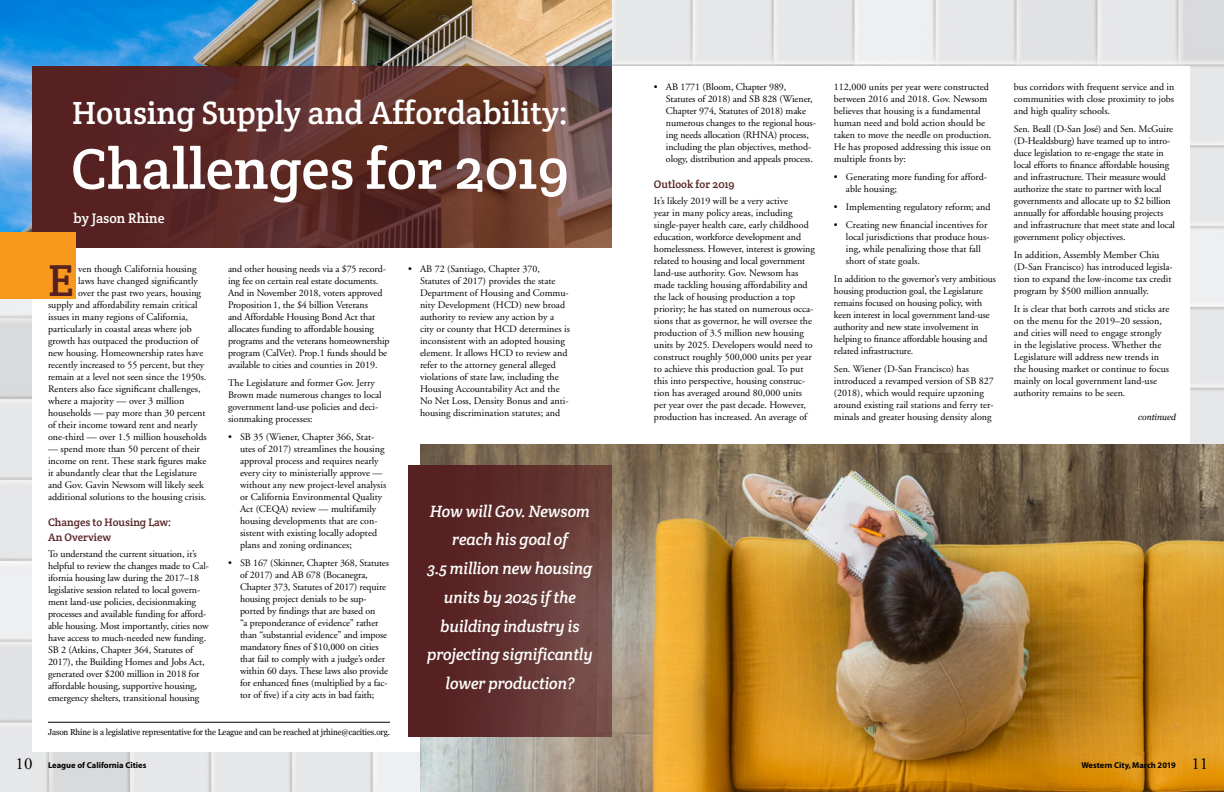
<style>
.page{position:relative;width:1224px;height:792px;background:#fff}
.page>*{position:absolute;margin:0;border:0;box-sizing:border-box;transform-origin:0 0}
.t1{font:57.6px "Crete Round";color:#fff}
.t2{font:45.3px "Crete Round";color:#572121}
.t3{font:32.5px "Crete Round";color:#fff}
.t4{font:italic 16.6px/28.8px "Crete Round";letter-spacing:-.01em;color:#fff;text-align:center;scale:.96 1}
.t5{font:14px "Crete Round";color:#fff}
.t6{font:11px/15px "Crete Round";color:#572121}
.t7{font:10px/12px "Adobe Garamond";color:#000}
.t8{font:8.5px "Georgia";letter-spacing:-.015em;color:#000;scale:.95 1}
.t9{font:700 8.5px "Myriad";color:#000}
.t10{font:italic 8.5px "Georgia";color:#000}
.s1{font-family:"Adobe Garamond Pro"}
.s2{font-family:"Adobe Garamond Pro";font-weight:400;font-size:17px}
</style>
<div class="page">
<img style="left:0;top:0;width:1224px;height:792px">
<div style="left:33px;top:66px;width:579px;height:686px;background:#fff"></div>
<hr style="left:48px;top:722px;width:342px;height:1px;background:#000">
<img style="left:420px;top:445px;width:804px;height:347px">
<img style="left:0;top:0;width:612px;height:232px">
<svg style="left:33px;top:66px;width:579px;height:181px;background:#60312c"></svg>
<div style="left:0;top:232px;width:75px;height:67px;background:#f8991d"></div>
<div style="left:408px;top:465px;width:204px;height:272px;background:linear-gradient(to right,#51181a,#734d47)"></div>
<img style="left:612px;top:66px;width:577px;height:686px">
<p class="t3" style="left:72px;top:92px;width:498px">Housing Supply and Affordability:</p>
<p class="t1" style="left:71px;top:132px;width:500px">Challenges for 2019</p>
<p class="t5" style="left:74px;top:209px;width:92px">by Jason Rhine</p>
<p class="t2" style="left:48px;top:251px;width:27px">E</p>
<p class="t7" style="left:78px;top:263px;width:120px">ven though California housing</p>
<p class="t7" style="left:78px;top:275px;width:121px">laws have changed significantly</p>
<p class="t7" style="left:78px;top:287px;width:124px">over the past two years, housing</p>
<p class="t7" style="left:48px;top:299px;width:151px">supply and affordability remain critical</p>
<p class="t7" style="left:48px;top:311px;width:141px">issues in many regions of California,</p>
<p class="t7" style="left:48px;top:323px;width:145px">particularly in coastal areas where job</p>
<p class="t7" style="left:48px;top:335px;width:152px">growth has outpaced the production of</p>
<p class="t7" style="left:48px;top:347px;width:157px">new housing. Homeownership rates have</p>
<p class="t7" style="left:48px;top:359px;width:158px">recently increased to 55 percent, but they</p>
<p class="t7" style="left:48px;top:371px;width:160px">remain at a level not seen since the 1950s.</p>
<p class="t7" style="left:48px;top:383px;width:154px">Renters also face significant challenges,</p>
<p class="t7" style="left:48px;top:395px;width:138px">where a majority — over 3 million</p>
<p class="t7" style="left:48px;top:407px;width:159px">households — pay more than 30 percent</p>
<p class="t7" style="left:48px;top:419px;width:151px">of their income toward rent and nearly</p>
<p class="t7" style="left:48px;top:431px;width:160px">one-third — over 1.5 million households</p>
<p class="t7" style="left:48px;top:443px;width:160px">— spend more than 50 percent of their income on rent. These stark figures make it abundantly clear that the Legislature and Gov. Gavin Newsom will likely seek additional solutions to the housing crisis.</p>
<p class="t6" style="left:48px;top:514px;width:125px">Changes to Housing Law:<br>An Overview</p>
<p class="t7" style="left:48px;top:548px;width:162px">To understand the current situation, it’s helpful to review the changes made to Cal&shy;ifornia housing law during the 2017–18 legislative session related to local govern&shy;ment land-use policies, decisionmaking processes and available funding for afford&shy;able housing. Most importantly, cities now have access to much-needed new funding.<br>SB 2 (Atkins, Chapter 364, Statutes of 2017), the Building Homes and Jobs Act, generated over $200 million in 2018 for affordable housing, supportive housing, emergency shelters, transitional housing</p>
<p class="t7" style="left:228px;top:263px;width:163px">and other housing needs via a $75 record&shy;ing fee on certain real estate documents.<br>And in November 2018, voters approved Proposition 1, the $4 billion Veterans<br>and Affordable Housing Bond Act that allocates funding to affordable housing programs and the veterans homeownership program (CalVet). Prop. 1 funds should be available to cities and counties in 2019.</p>
<p class="t7" style="left:228px;top:377px;width:155px">The Legislature and former Gov. Jerry Brown made numerous changes to local government land-use policies and deci&shy;sionmaking processes:</p>
<p class="t7" style="left:240px;top:431px;width:148px;text-indent:-12px"><span class="s1">•</span> SB 35 (Wiener, Chapter 366, Stat&shy;utes of 2017) streamlines the housing approval process and requires nearly every city to ministerially approve — without any new project-level analysis or California Environmental Quality Act (CEQA) review — multifamily housing developments that are con&shy;sistent with existing locally adopted plans and zoning ordinances;</p>
<p class="t7" style="left:240px;top:557px;width:151px;text-indent:-12px"><span class="s1">•</span> SB 167 (Skinner, Chapter 368, Statutes of 2017) and AB 678 (Bocanegra, Chapter 373, Statutes of 2017) require housing project denials to be sup&shy;ported by findings that are based on<br>“a preponderance of evidence” rather than “substantial evidence” and impose mandatory fines of $10,000 on cities that fail to comply with a judge’s order within 60 days. These laws also provide for enhanced fines (multiplied by a fac&shy;tor of five) if a city acts in bad faith;</p>
<p class="t8" style="left:48px;top:726px;width:361px">Jason Rhine is a legislative representative for the League and can be reached at jrhine@cacities.org.</p>
<p class="t9" style="left:16px;top:761px;width:132px"><span class="s2">10</span> League of California Cities</p>
<p class="t7" style="left:420px;top:263px;width:151px;text-indent:-12px"><span class="s1">•</span> AB 72 (Santiago, Chapter 370, Statutes of 2017) provides the state Department of Housing and Commu&shy;nity Development (HCD) new broad authority to review any action by a city or county that HCD determines is inconsistent with an adopted housing element. It allows HCD to review and refer to the attorney general alleged violations of state law, including the Housing Accountability Act and the No Net Loss, Density Bonus and anti&shy;housing discrimination statutes; and</p>
<p class="t4" style="left:427px;top:496px;width:174px">How will Gov. Newsom reach his goal of<br>3.5 million new housing units by 2025 if the building industry is projecting significantly lower production?</p>
<p class="t7" style="left:666px;top:81px;width:152px;text-indent:-12px"><span class="s1">•</span> AB 1771 (Bloom, Chapter 989, Statutes of 2018) and SB 828 (Wiener, Chapter 974, Statutes of 2018) make numerous changes to the regional hous&shy;ing needs allocation (RHNA) process, including the plan objectives, method&shy;ology, distribution and appeals process.</p>
<p class="t6" style="left:654px;top:176px;width:82px">Outlook for 2019</p>
<p class="t7" style="left:654px;top:195px;width:162px">It’s likely 2019 will be a very active<br>year in many policy areas, including single-payer health care, early childhood education, workforce development and homelessness. However, interest is growing related to housing and local government land-use authority. Gov. Newsom has made tackling housing affordability and the lack of housing production a top priority; he has stated on numerous occa&shy;sions that as governor, he will oversee the production of 3.5 million new housing units by 2025. Developers would need to construct roughly 500,000 units per year to achieve this production goal. To put this into perspective, housing construc&shy;tion has averaged around 80,000 units per year over the past decade. However, production has increased. An average of</p>
<p class="t7" style="left:834px;top:81px;width:159px">112,000 units per year were constructed between 2016 and 2018. Gov. Newsom believes that housing is a fundamental human need and bold action should be taken to move the needle on production.<br>He has proposed addressing this issue on multiple fronts by:</p>
<p class="t7" style="left:846px;top:171px;width:143px;text-indent:-12px"><span class="s1">•</span> Generating more funding for afford&shy;able housing;</p>
<p class="t7" style="left:834px;top:201px;width:158px"><span class="s1">•</span> Implementing regulatory reform; and</p>
<p class="t7" style="left:846px;top:219px;width:145px;text-indent:-12px"><span class="s1">•</span> Creating new financial incentives for local jurisdictions that produce hous&shy;ing, while penalizing those that fall short of state goals.</p>
<p class="t7" style="left:834px;top:273px;width:163px">In addition to the governor’s very ambitious housing production goal, the Legislature remains focused on housing policy, with keen interest in local government land-use authority and new state involvement in helping to finance affordable housing and related infrastructure.</p>
<p class="t7" style="left:834px;top:363px;width:161px">Sen. Wiener (D-San Francisco) has introduced a revamped version of SB 827 (2018), which would require upzoning around existing rail stations and ferry ter&shy;minals and greater housing density along</p>
<p class="t7" style="left:1014px;top:81px;width:162px;text-align:justify">bus corridors with frequent service and in communities with close proximity to jobs and high quality schools.</p>
<p class="t7" style="left:1014px;top:123px;width:163px">Sen. Beall (D-San José) and Sen. McGuire (D-Healdsburg) have teamed up to intro&shy;duce legislation to re-engage the state in local efforts to finance affordable housing and infrastructure. Their measure would authorize the state to partner with local governments and allocate up to $2 billion annually for affordable housing projects and infrastructure that meet state and local government policy objectives.</p>
<p class="t7" style="left:1014px;top:249px;width:160px">In addition, Assembly Member Chiu (D-San Francisco) has introduced legisla&shy;tion to expand the low-income tax credit program by $500 million annually.</p>
<p class="t7" style="left:1014px;top:303px;width:157px">It is clear that both carrots and sticks are on the menu for the 2019–20 session, and cities will need to engage strongly in the legislative process. Whether the Legislature will address new trends in the housing market or continue to focus mainly on local government land-use authority remains to be seen.</p>
<p class="t10" style="left:1138px;top:411px;width:39px">continued</p>
<p class="t9" style="left:1081px;top:761px;width:129px">Western City, March 2019 <span class="s2">11</span></p>
</div>
